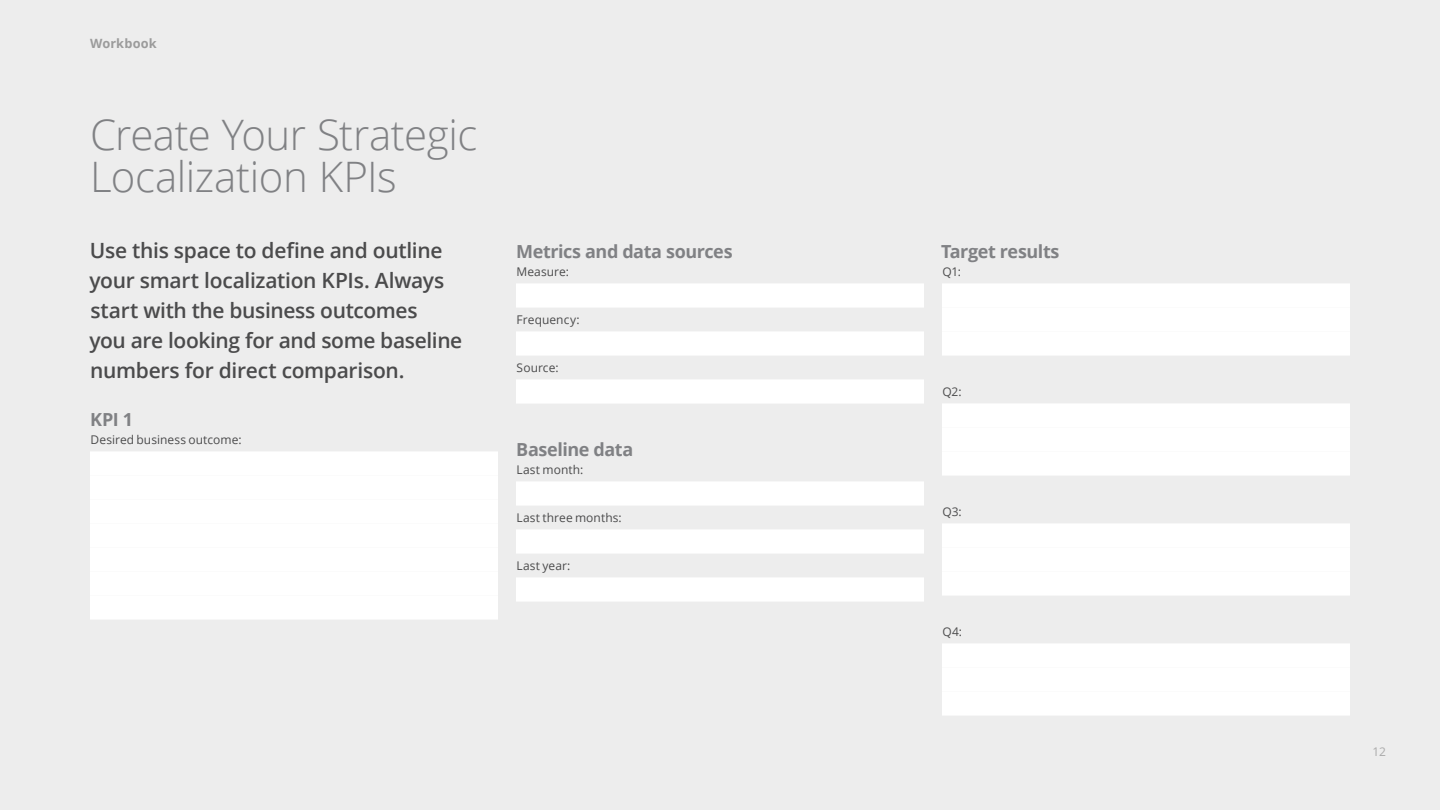
<style>
.page{position:relative;width:1440px;height:810px;background:#ededed}
.page>*{position:absolute;margin:0;border:0;box-sizing:border-box;transform-origin:0 0}
.Page_Title{font:300 42px/42px "Open Sans";letter-spacing:-.01em;color:#808184}
.Introduction{font:600 21px/30px "Open Sans";letter-spacing:-.015em;color:#4b4b4c}
.Question{font:700 18px "Open Sans";letter-spacing:-.025em;color:#808184}
.Breadcrumb_Title_Pag{font:700 12.75px "Open Sans";letter-spacing:.01em;color:#9b9b9b}
.Answers{font:12px "Open Sans";letter-spacing:.005em;color:#4b4b4c}
.t1{font:12px "Open Sans";color:#aaa}
</style>
<div class="page">
<div style="left:90px;top:451px;width:408px;height:25px;background:#fff"></div>
<div style="left:90px;top:475px;width:408px;height:25px;background:#fff"></div>
<div style="left:90px;top:499px;width:408px;height:25px;background:#fff"></div>
<div style="left:90px;top:523px;width:408px;height:25px;background:#fff"></div>
<div style="left:90px;top:547px;width:408px;height:25px;background:#fff"></div>
<div style="left:90px;top:571px;width:408px;height:25px;background:#fff"></div>
<div style="left:90px;top:595px;width:408px;height:25px;background:#fff"></div>
<div style="left:516px;top:283px;width:408px;height:25px;background:#fff"></div>
<div style="left:516px;top:331px;width:408px;height:25px;background:#fff"></div>
<div style="left:516px;top:379px;width:408px;height:25px;background:#fff"></div>
<div style="left:516px;top:481px;width:408px;height:25px;background:#fff"></div>
<div style="left:516px;top:529px;width:408px;height:25px;background:#fff"></div>
<div style="left:516px;top:577px;width:408px;height:25px;background:#fff"></div>
<div style="left:942px;top:283px;width:408px;height:25px;background:#fff"></div>
<div style="left:942px;top:307px;width:408px;height:25px;background:#fff"></div>
<div style="left:942px;top:331px;width:408px;height:25px;background:#fff"></div>
<div style="left:942px;top:403px;width:408px;height:25px;background:#fff"></div>
<div style="left:942px;top:427px;width:408px;height:25px;background:#fff"></div>
<div style="left:942px;top:451px;width:408px;height:25px;background:#fff"></div>
<div style="left:942px;top:523px;width:408px;height:25px;background:#fff"></div>
<div style="left:942px;top:547px;width:408px;height:25px;background:#fff"></div>
<div style="left:942px;top:571px;width:408px;height:25px;background:#fff"></div>
<div style="left:942px;top:643px;width:408px;height:25px;background:#fff"></div>
<div style="left:942px;top:667px;width:408px;height:25px;background:#fff"></div>
<div style="left:942px;top:691px;width:408px;height:25px;background:#fff"></div>
<p class="Breadcrumb_Title_Pag" style="left:90px;top:34px;width:68px">Workbook</p>
<p class="Page_Title" style="left:90px;top:113px;width:389px">Create Your Strategic<br>Localization KPIs</p>
<p class="Introduction" style="left:89px;top:235px;width:374px">Use this space to define and outline your smart localization KPIs. Always start with the business outcomes<br>you are looking for and some baseline numbers for direct comparison.</p>
<p class="Question" style="left:90px;top:407px;width:44px">KPI 1</p>
<p class="Answers" style="left:91px;top:431px;width:153px">Desired business outcome:</p>
<p class="Question" style="left:516px;top:239px;width:218px">Metrics and data sources</p>
<p class="Answers" style="left:517px;top:263px;width:54px">Measure:</p>
<p class="Answers" style="left:517px;top:311px;width:64px">Frequency:</p>
<p class="Answers" style="left:517px;top:359px;width:43px">Source:</p>
<p class="Question" style="left:516px;top:437px;width:119px">Baseline data</p>
<p class="Answers" style="left:517px;top:461px;width:68px">Last month:</p>
<p class="Answers" style="left:517px;top:509px;width:107px">Last three months:</p>
<p class="Answers" style="left:517px;top:557px;width:55px">Last year:</p>
<p class="Question" style="left:941px;top:239px;width:120px">Target results</p>
<p class="Answers" style="left:942px;top:263px;width:20px">Q1:</p>
<p class="Answers" style="left:942px;top:383px;width:21px">Q2:</p>
<p class="Answers" style="left:942px;top:503px;width:21px">Q3:</p>
<p class="Answers" style="left:942px;top:623px;width:21px">Q4:</p>
<p class="t1" style="left:1373px;top:743px;width:15px">12</p>
</div>
